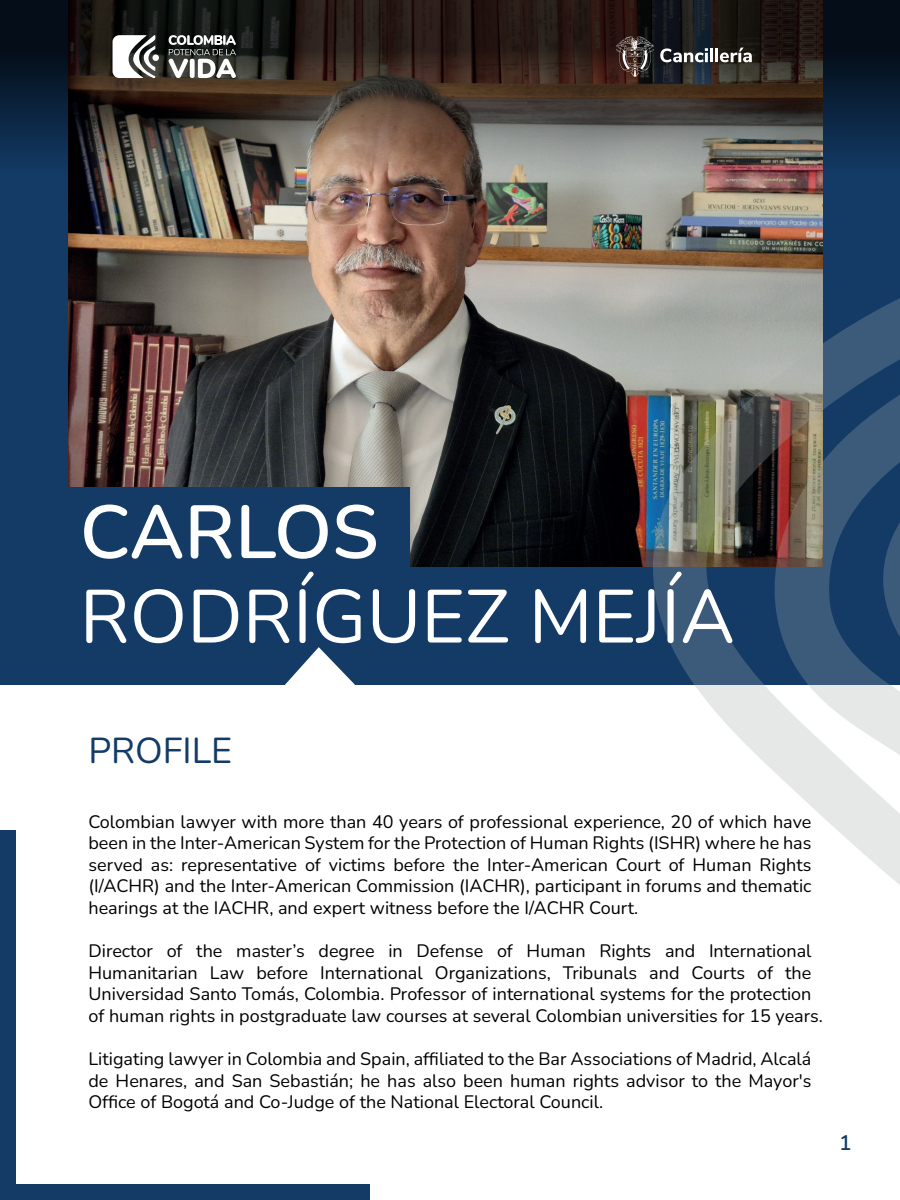
<style>
.page{position:relative;width:900px;height:1200px;background:#fff}
.page>*{position:absolute;margin:0;border:0;box-sizing:border-box;transform-origin:0 0}
.t1{font:75px "Nunito";color:#fff}
.t2{font:600 75px "Nunito";color:#fff}
.t3{font:36px "Nunito";color:#133b66}
.t4{font:600 21px "Nunito";color:#133b66}
.t5{font:18px/21.6px "Nunito";color:#000001;text-align:justify}
</style>
<div class="page">
<div style="left:0;top:0;width:900px;height:684px;background:#133b66"></div>
<img style="left:68px;top:175px;width:755px;height:391px">
<svg style="left:271px;top:647px;width:99px;height:38px"></svg>
<svg style="left:0;top:0;width:900px;height:175px"></svg>
<svg style="left:653px;top:258px;width:247px;height:627px"></svg>
<svg style="left:753px;top:346px;width:147px;height:471px"></svg>
<svg style="left:881px;top:467px;width:19px;height:225px"></svg>
<svg style="left:169px;top:35px;width:67px;height:43px"></svg>
<svg style="left:113px;top:35px;width:46px;height:43px"></svg>
<svg style="left:616px;top:37px;width:38px;height:40px"></svg>
<svg style="left:660px;top:48px;width:92px;height:14px"></svg>
<div style="left:68px;top:488px;width:341px;height:84px;background:#133b66"></div>
<div style="left:0;top:1184px;width:370px;height:16px;background:#133b66"></div>
<div style="left:0;top:830px;width:16px;height:370px;background:#133b66"></div>
<h1 class="t2" style="left:80px;top:480px;width:300px">CARLOS</h1>
<h1 class="t1" style="left:80px;top:565px;width:657px">RODRÍGUEZ MEJÍA</h1>
<h2 class="t3" style="left:88px;top:725px;width:145px">PROFILE</h2>
<p class="t5" style="left:88px;top:810px;width:725px">Colombian lawyer with more than 40 years of professional experience, 20 of which have been in the Inter-American System for the Protection of Human Rights (ISHR) where he has served as: representative of victims before the Inter-American Court of Human Rights (I/ACHR) and the Inter-American Commission (IACHR), participant in forums and thematic hearings at the IACHR, and expert witness before the I/ACHR Court.</p>
<p class="t5" style="left:88px;top:940px;width:736px;text-align:left">Director of the master’s degree in Defense of Human Rights and International Humanitarian Law before International Organizations, Tribunals and Courts of the Universidad Santo Tomás, Colombia. Professor of international systems for the protection of human rights in postgraduate law courses at several Colombian universities for 15 years.</p>
<p class="t5" style="left:88px;top:1048px;width:725px">Litigating lawyer in Colombia and Spain, affiliated to the Bar Associations of Madrid, Alcalá de Henares, and San Sebastián; he has also been human rights advisor to the Mayor's Office of Bogotá and Co-Judge of the National Electoral Council.</p>
<p class="t4" style="left:839px;top:1128px;width:14px">1</p>
</div>
